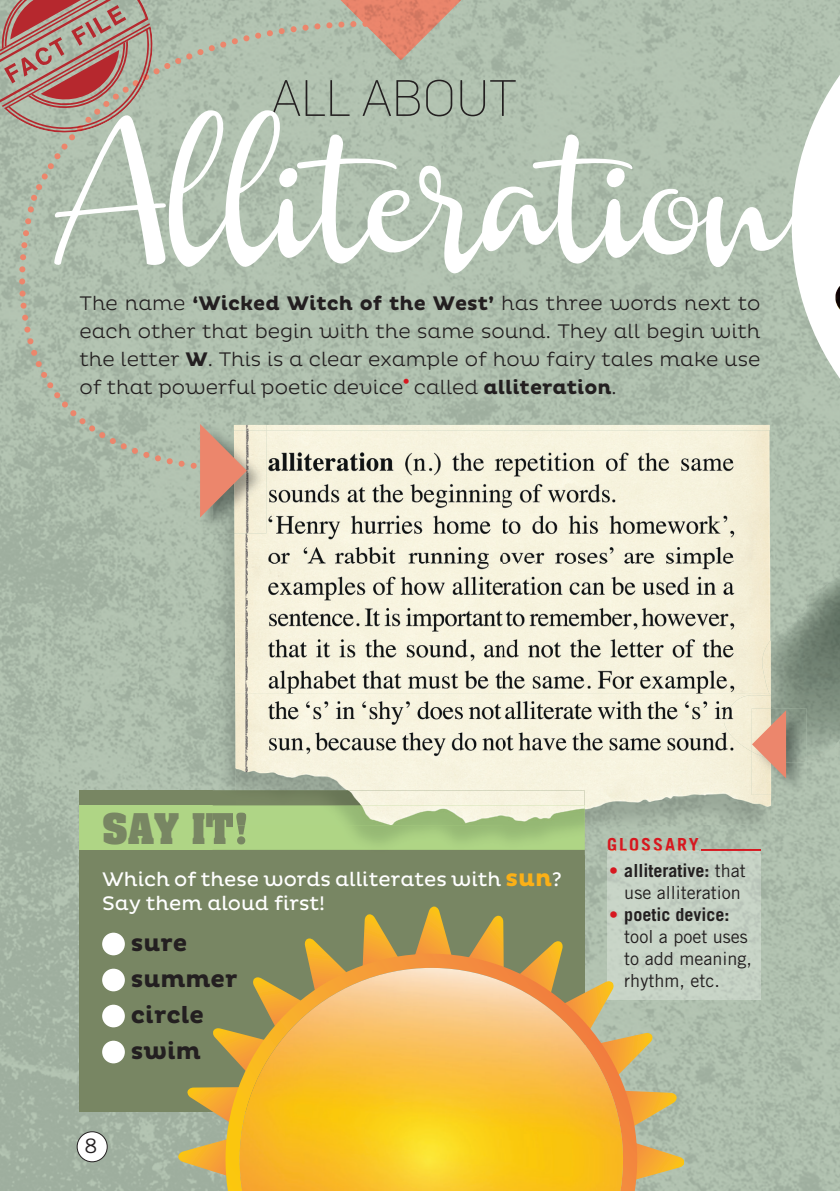
<style>
.page{position:relative;width:840px;height:1191px;background:#fff}
.page>*{position:absolute;margin:0;border:0;box-sizing:border-box;transform-origin:0 0}
.t1{font:176.4px "Victoria";letter-spacing:-.03em;color:#fff}
.t2{font:300 50px "Uni Neue";color:#231f20}
.t3{font:700 36px "Aachen Std";color:#788663}
.t4{font:700 24px/36px "Pluto";color:#231f20}
.t5{font:300 20px/28px "Pluto";color:#231f20;text-align:justify}
.t6{font:20px/24px "Pluto";color:#fff}
.t7{font:20px "Trade Gothic LT Std";color:#231f20}
.t8{font:18px/22px "Trade Gothic LT Std";color:#231f20;text-align:center}
.t9{font:700 18px "Trade Gothic LT Std";letter-spacing:.11em;color:#d7171f}
.s1{font-weight:700}
.s2{font-weight:700;font-size:24px;color:#fbb017}
.s3{font-weight:700;color:#d7171f}
</style>
<div class="page">
<img style="left:0;top:134px;width:139px;height:1057px">
<img style="left:139px;top:1052px;width:700px;height:139px">
<img style="left:139px;top:0;width:140px;height:790px">
<img style="left:279px;top:0;width:512px;height:490px">
<img style="left:584px;top:855px;width:23px;height:86px">
<img style="left:653px;top:981px;width:186px;height:71px">
<img style="left:760px;top:841px;width:79px;height:140px">
<img style="left:774px;top:490px;width:65px;height:351px">
<img style="left:340px;top:0;width:121px;height:60px">
<svg style="left:791px;top:0;width:48px;height:490px"></svg>
<img style="left:774px;top:575px;width:65px;height:189px">
<div style="left:79px;top:790px;width:505px;height:321px;background:#788663"></div>
<div style="left:79px;top:805px;width:505px;height:44px;background:#afd585"></div>
<div style="left:102px;top:932px;width:23px;height:23px;background:#fff;border-radius:50%"></div>
<div style="left:102px;top:968px;width:23px;height:23px;background:#fff;border-radius:50%"></div>
<div style="left:102px;top:1004px;width:23px;height:23px;background:#fff;border-radius:50%"></div>
<div style="left:102px;top:1040px;width:23px;height:23px;background:#fff;border-radius:50%"></div>
<img style="left:213px;top:430px;width:561px;height:425px">
<img style="left:770px;top:637px;width:4px;height:73px">
<img style="left:213px;top:790px;width:371px;height:65px">
<img style="left:213px;top:805px;width:371px;height:44px">
<img style="left:213px;top:812px;width:33px;height:32px">
<img style="left:608px;top:837px;width:90px;height:14px">
<img style="left:234px;top:425px;width:536px;height:268px">
<img style="left:235px;top:693px;width:267px;height:97px">
<img style="left:502px;top:693px;width:269px;height:132px">
<img style="left:721px;top:640px;width:49px;height:111px">
<img style="left:235px;top:790px;width:349px;height:35px">
<svg style="left:235px;top:812px;width:11px;height:13px"></svg>
<img style="left:199px;top:469px;width:14px;height:64px">
<img style="left:213px;top:469px;width:53px;height:64px">
<svg style="left:200px;top:469px;width:47px;height:48px;background:#c6937e"></svg>
<img style="left:770px;top:763px;width:36px;height:32px">
<img style="left:774px;top:708px;width:32px;height:55px">
<img style="left:751px;top:778px;width:19px;height:17px">
<img style="left:751px;top:708px;width:19px;height:2px">
<svg style="left:751px;top:710px;width:34px;height:68px;background:#e5b39a"></svg>
<svg style="left:19px;top:206px;width:12px;height:261px;background:#b1b5a3"></svg>
<svg style="left:31px;top:21px;width:349px;height:448px;background:#b0bead"></svg>
<img style="left:835px;top:285px;width:4px;height:25px">
<hr style="left:700px;top:850px;width:60px;height:1px;background:#d7171f">
<img style="left:607px;top:851px;width:153px;height:148px">
<svg style="left:77px;top:1131px;width:31px;height:31px"></svg>
<svg style="left:0;top:0;width:156px;height:134px;background:#b08e84"></svg>
<svg style="left:415px;top:906px;width:36px;height:47px"></svg>
<svg style="left:363px;top:914px;width:33px;height:39px"></svg>
<svg style="left:213px;top:938px;width:114px;height:110px"></svg>
<svg style="left:187px;top:1087px;width:38px;height:38px"></svg>
<svg style="left:178px;top:1137px;width:47px;height:41px;background:#ceae64"></svg>
<svg style="left:638px;top:1140px;width:45px;height:42px;background:#d4b46b"></svg>
<svg style="left:638px;top:1088px;width:38px;height:41px;background:#cfb36a"></svg>
<svg style="left:543px;top:941px;width:110px;height:139px;background:#b9bf9e"></svg>
<svg style="left:471px;top:915px;width:33px;height:38px"></svg>
<svg style="left:225px;top:953px;width:413px;height:238px"></svg>
<img style="left:239px;top:968px;width:385px;height:223px">
<h2 class="t2" style="left:271px;top:67px;width:246px">ALL ABOUT</h2>
<h1 class="t1" style="left:47px;top:90px;width:751px">Alliteration</h1>
<p class="t5" style="left:79px;top:289px;width:682px">The name <span class="s1">‘Wicked Witch of the West’</span> has three words next to each other that begin with the same sound. They all begin with the letter <span class="s1">W</span>. This is a clear example of how fairy tales make use of that powerful poetic device<sup>•</sup> called <span class="s1">alliteration</span>.</p>
<h3 class="t3" style="left:102px;top:802px;width:148px">SAY IT!</h3>
<p class="t6" style="left:102px;top:867px;width:461px">Which of these words alliterates with <span class="s2">sun</span>?<br>Say them aloud first!</p>
<p class="t4" style="left:131px;top:926px;width:108px">sure summer circle swim</p>
<p class="t7" style="left:85px;top:1134px;width:14px">8</p>
<p class="t9" style="left:607px;top:833px;width:93px">GLOSSARY</p>
<p class="t8" style="left:609px;top:859px;width:138px"><span class="s3">•</span> <span class="s1">alliterative:</span> that use alliteration</p>
<p class="t8" style="left:624px;top:903px;width:129px;text-align:left;text-indent:-15px"><span class="s3">•</span> <span class="s1">poetic device: </span>tool a poet uses to add meaning, rhythm, etc.</p>
</div>
